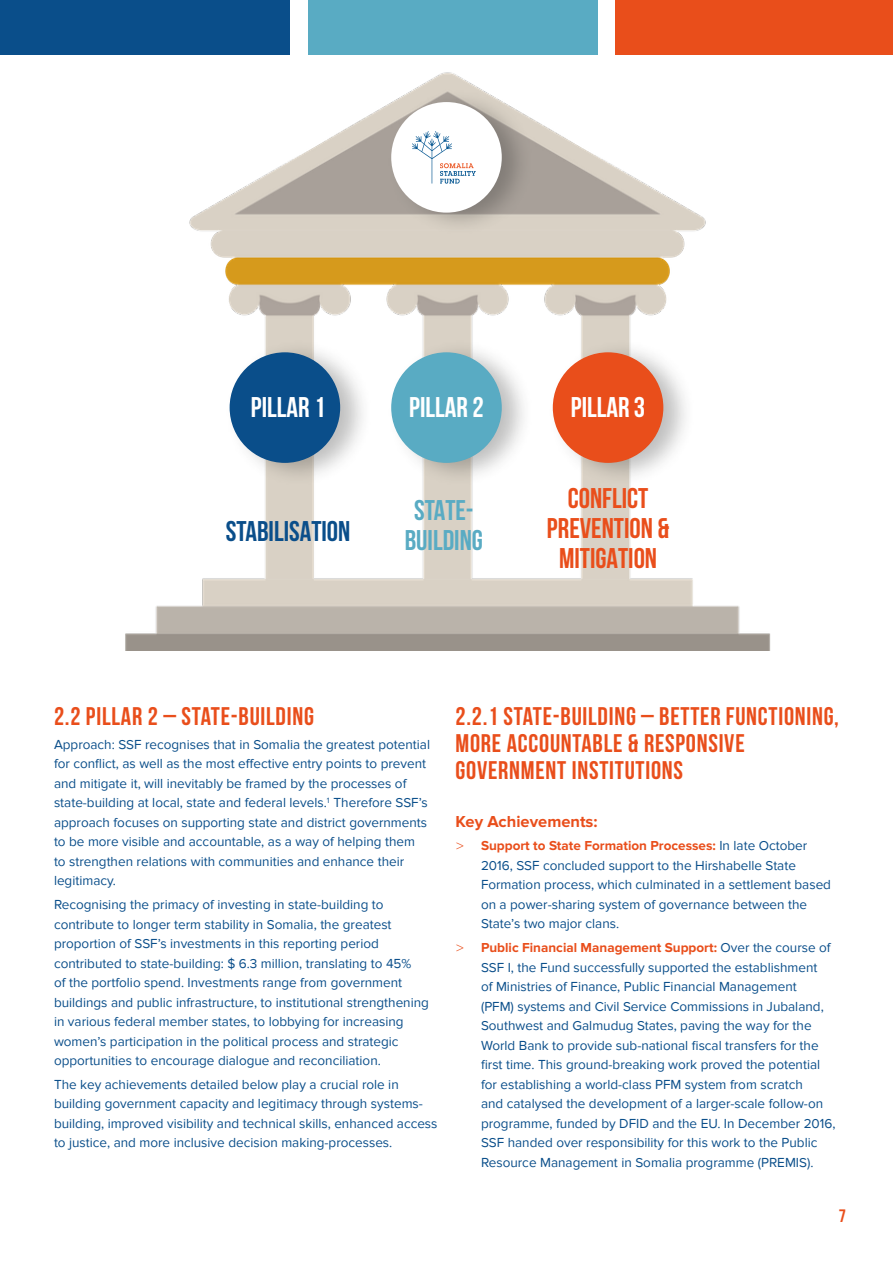
<style>
.page{position:relative;width:893px;height:1263px;background:#fff}
.page>*{position:absolute;margin:0;border:0;box-sizing:border-box;transform-origin:0 0}
.t1{font:700 28.5px/30px "Bebas Neue";color:#e94e1b;text-align:center}
.t2{font:700 28.5px "Bebas Neue";color:#fff}
.t3{font:700 28.5px/30px "Bebas Neue";color:#59abc3;text-align:center}
.t4{font:700 28.5px "Bebas Neue";color:#0a4e8a}
.t5{font:700 25.5px/27px "Bebas Neue";letter-spacing:.03em;color:#e94e1b}
.t6{font:700 18px "Bebas Neue";color:#e94e1b}
.t7{font:700 16.5px "Proxima Nova";color:#e94e1b}
.t8{font:13.5px/19.5px "Proxima Nova";color:#0a4e8a}
.s1{font-family:"Avenir";font-weight:300;color:#e94e1b}
.s2{font-weight:700;color:#e94e1b}
</style>
<div class="page">
<img style="left:125px;top:54px;width:646px;height:597px">
<div style="left:387px;top:89px;width:147px;height:147px;background:#282827;opacity:.3"></div>
<div style="left:391px;top:102px;width:111px;height:111px;background:#fff;border-radius:50%"></div>
<div style="left:225px;top:339px;width:147px;height:147px;background:#282827;opacity:.3"></div>
<div style="left:230px;top:352px;width:110px;height:111px;background:#0a4e8a;border-radius:50%"></div>
<div style="left:387px;top:339px;width:147px;height:147px;background:#282827;opacity:.3"></div>
<div style="left:391px;top:352px;width:111px;height:111px;background:#59abc3;border-radius:50%"></div>
<div style="left:548px;top:339px;width:148px;height:147px;background:#282827;opacity:.3"></div>
<div style="left:553px;top:352px;width:110px;height:111px;background:#e94e1b;border-radius:50%"></div>
<svg style="left:412px;top:131px;width:64px;height:53px"></svg>
<div style="left:0;top:0;width:289px;height:55px;background:#0a4e8a"></div>
<div style="left:309px;top:0;width:289px;height:55px;background:#59abc3"></div>
<div style="left:616px;top:0;width:277px;height:55px;background:#e94e1b"></div>
<h1 class="t2" style="left:251px;top:392px;width:76px">PILLAR 1</h1>
<h1 class="t2" style="left:409px;top:392px;width:76px">PILLAR 2</h1>
<h1 class="t2" style="left:571px;top:392px;width:76px">PILLAR 3</h1>
<h1 class="t4" style="left:226px;top:516px;width:126px">STABILISATION</h1>
<h1 class="t3" style="left:405px;top:495px;width:80px">STATE-<br>BUILDING</h1>
<h1 class="t1" style="left:547px;top:483px;width:124px">CONFLICT<br>PREVENTION &amp;<br>MITIGATION</h1>
<h2 class="t5" style="left:54px;top:702px;width:261px">2.2 PILLAR 2 – STATE-BUILDING</h2>
<p class="t8" style="left:54px;top:735px;width:378px">Approach: SSF recognises that in Somalia the greatest potential for conflict, as well as the most effective entry points to prevent and mitigate it, will inevitably be framed by the processes of state-building at local, state and federal levels.<sup>1</sup> Therefore SSF’s approach focuses on supporting state and district governments to be more visible and accountable, as a way of helping them to strengthen relations with communities and enhance their legitimacy.</p>
<p class="t8" style="left:54px;top:895px;width:376px">Recognising the primacy of investing in state-building to contribute to longer term stability in Somalia, the greatest proportion of SSF’s investments in this reporting period contributed to state-building: $ 6.3 million, translating to 45%<br>of the portfolio spend. Investments range from government buildings and public infrastructure, to institutional strengthening in various federal member states, to lobbying for increasing women’s participation in the political process and strategic opportunities to encourage dialogue and reconciliation.</p>
<p class="t8" style="left:54px;top:1075px;width:385px">The key achievements detailed below play a crucial role in building government capacity and legitimacy through systems&shy;building, improved visibility and technical skills, enhanced access to justice, and more inclusive decision making-processes.</p>
<h2 class="t5" style="left:455px;top:702px;width:385px">2.2.1 STATE-BUILDING – BETTER FUNCTIONING,<br>MORE ACCOUNTABLE &amp; RESPONSIVE<br>GOVERNMENT INSTITUTIONS</h2>
<p class="t7" style="left:455px;top:811px;width:144px">Key Achievements:</p>
<p class="t8" style="left:481px;top:836px;width:352px;text-indent:-26px"><span class="s1">&gt;</span> <span class="s2">Support to State Formation Processes:</span> In late October 2016, SSF concluded support to the Hirshabelle State Formation process, which culminated in a settlement based on a power-sharing system of governance between the State’s two major clans.</p>
<p class="t8" style="left:481px;top:938px;width:356px;text-indent:-26px"><span class="s1">&gt;</span> <span class="s2">Public Financial Management Support:</span> Over the course of SSF I, the Fund successfully supported the establishment<br>of Ministries of Finance, Public Financial Management<br>(PFM) systems and Civil Service Commissions in Jubaland, Southwest and Galmudug States, paving the way for the World Bank to provide sub-national fiscal transfers for the first time. This ground-breaking work proved the potential for establishing a world-class PFM system from scratch<br>and catalysed the development of a larger-scale follow-on programme, funded by DFID and the EU. In December 2016, SSF handed over responsibility for this work to the Public Resource Management in Somalia programme (PREMIS).</p>
<h3 class="t6" style="left:839px;top:1206px;width:9px">7</h3>
</div>
